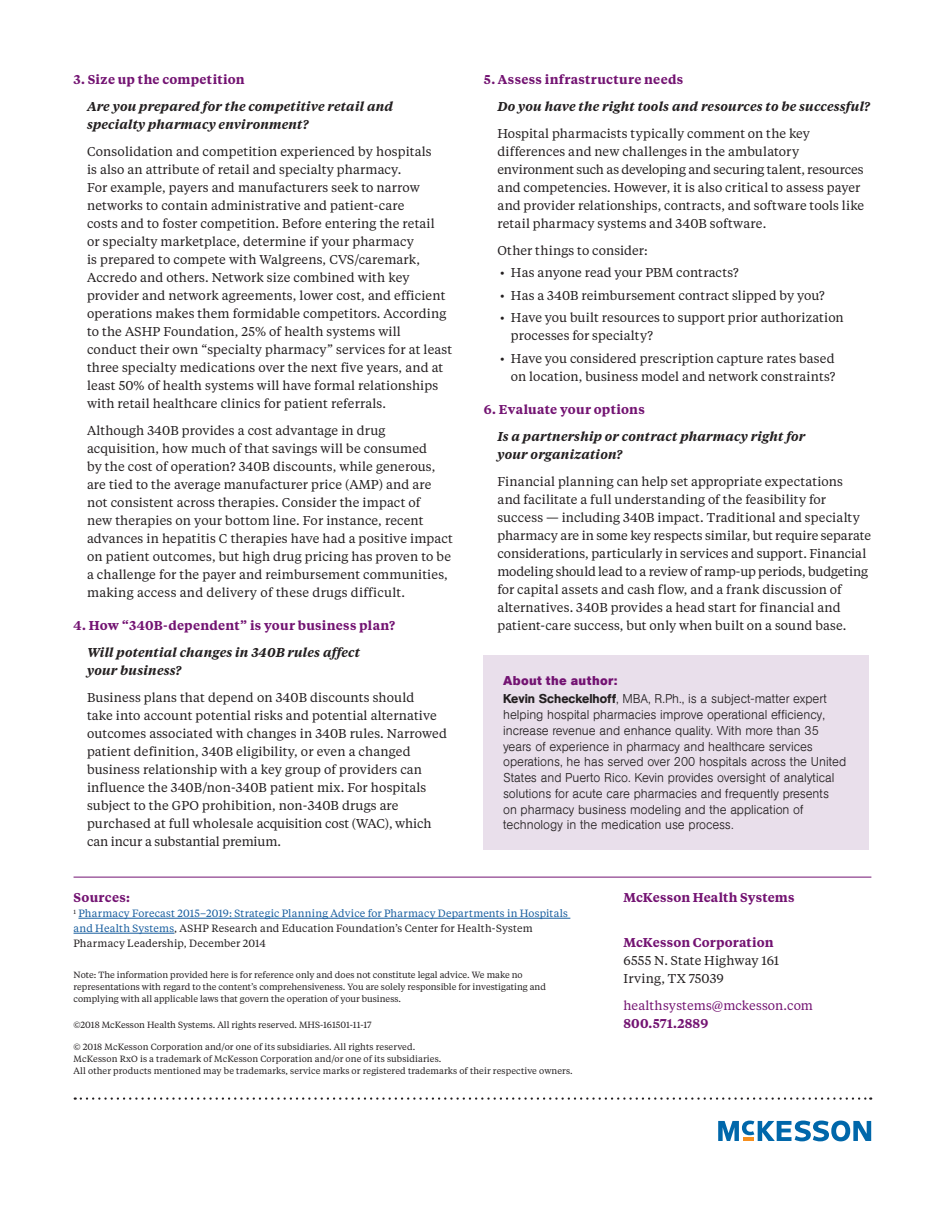
<style>
.page{position:relative;width:945px;height:1215px;background:#fff}
.page>*{position:absolute;margin:0;border:0;box-sizing:border-box;transform-origin:0 0}
.Text_Tiempos_Text_Re{font:12.75px/18px "Tiempos Text";letter-spacing:.01em;color:#231f20}
.Text_Tiempos_Text_Re-2{font:300 12.75px/15.8px "AG Book Pro";color:#231f20}
.Text_Tiempos_Text_Re-3{font:italic 600 12.75px/18px "Tiempos Text";letter-spacing:.01em;color:#231f20}
.Subheader{font:600 12.75px "Tiempos Text";letter-spacing:.025em;color:#731372}
.Text_Tiempos_Text_Re-4{font:12.75px/18px "Tiempos Text";letter-spacing:.01em;color:#731372}
.Text_Tiempos_Text_Re-5{font:600 12.75px "Tiempos Text";letter-spacing:.015em;color:#731372}
.Subheader-2{font:700 12.75px "AG Book Pro";letter-spacing:.025em;color:#731372}
.Legal___Copy_Right{font:10.5px/15px "Tiempos Text";letter-spacing:.02em;color:#175d9e}
.Text_Tiempos_Text_Re-6{font:9px/12px "Tiempos Text";color:#231f20}
.s1{font-weight:500}
.s2{color:#231f20}
.s3{font-weight:600;color:#731372}
.s4{font-weight:600}
</style>
<div class="page">
<hr style="left:74px;top:877px;width:797px;height:1px;background:#731372">
<hr style="left:78px;top:918px;width:492px;height:1px;background:#175d9e">
<hr style="left:74px;top:933px;width:100px;height:1px;background:#175d9e">
<div style="left:483px;top:655px;width:386px;height:195px;background:#e9dfeb"></div>
<svg style="left:718px;top:1121px;width:153px;height:20px"></svg>
<svg style="left:75px;top:1097px;width:796px;height:3px"></svg>
<p class="Subheader" style="left:74px;top:70px;width:173px">3. Size up the competition</p>
<p class="Text_Tiempos_Text_Re-3" style="left:87px;top:97px;width:308px">Are you prepared for the competitive retail and specialty pharmacy environment?</p>
<p class="Text_Tiempos_Text_Re" style="left:87px;top:142px;width:367px">Consolidation and competition experienced by hospitals<br>is also an attribute of retail and specialty pharmacy.<br>For example, payers and manufacturers seek to narrow networks to contain administrative and patient-care<br>costs and to foster competition. Before entering the retail<br>or specialty marketplace, determine if your pharmacy<br>is prepared to compete with Walgreens, CVS/caremark, Accredo and others. Network size combined with key provider and network agreements, lower cost, and efficient operations makes them formidable competitors. According to the ASHP Foundation, 25% of health systems will conduct their own “specialty pharmacy” services for at least three specialty medications over the next five years, and at least 50% of health systems will have formal relationships with retail healthcare clinics for patient referrals.</p>
<p class="Text_Tiempos_Text_Re" style="left:87px;top:421px;width:367px">Although 340B provides a cost advantage in drug acquisition, how much of that savings will be consumed<br>by the cost of operation? 340B discounts, while generous, are tied to the average manufacturer price (AMP) and are not consistent across therapies. Consider the impact of<br>new therapies on your bottom line. For instance, recent advances in hepatitis C therapies have had a positive impact on patient outcomes, but high drug pricing has proven to be a challenge for the payer and reimbursement communities, making access and delivery of these drugs difficult.</p>
<p class="Subheader" style="left:74px;top:616px;width:323px">4. How “340B-dependent” is your business plan?</p>
<p class="Text_Tiempos_Text_Re-3" style="left:87px;top:643px;width:275px">Will potential changes in 340B rules affect your business?</p>
<p class="Text_Tiempos_Text_Re" style="left:87px;top:688px;width:362px">Business plans that depend on 340B discounts should<br>take into account potential risks and potential alternative outcomes associated with changes in 340B rules. Narrowed patient definition, 340B eligibility, or even a changed business relationship with a key group of providers can influence the 340B/non-340B patient mix. For hospitals subject to the GPO prohibition, non-340B drugs are purchased at full wholesale acquisition cost (WAC), which can incur a substantial premium.</p>
<p class="Subheader" style="left:484px;top:70px;width:201px">5. Assess infrastructure needs</p>
<p class="Text_Tiempos_Text_Re-3" style="left:497px;top:97px;width:374px">Do you have the right tools and resources to be successful?</p>
<p class="Text_Tiempos_Text_Re" style="left:497px;top:124px;width:368px">Hospital pharmacists typically comment on the key differences and new challenges in the ambulatory environment such as developing and securing talent, resources and competencies. However, it is also critical to assess payer and provider relationships, contracts, and software tools like retail pharmacy systems and 340B software.</p>
<p class="Text_Tiempos_Text_Re" style="left:497px;top:241px;width:152px">Other things to consider:</p>
<p class="Text_Tiempos_Text_Re" style="left:500px;top:263px;width:240px">• Has anyone read your PBM contracts?</p>
<p class="Text_Tiempos_Text_Re" style="left:500px;top:286px;width:326px">• Has a 340B reimbursement contract slipped by you?</p>
<p class="Text_Tiempos_Text_Re" style="left:511px;top:308px;width:334px;text-indent:-11px">• Have you built resources to support prior authorization processes for specialty?</p>
<p class="Text_Tiempos_Text_Re" style="left:500px;top:349px;width:337px;text-align:right">• Have you considered prescription capture rates based on location, business model and network constraints?</p>
<p class="Subheader" style="left:484px;top:400px;width:162px">6. Evaluate your options</p>
<p class="Text_Tiempos_Text_Re-3" style="left:497px;top:427px;width:310px">Is a partnership or contract pharmacy right for your organization?</p>
<p class="Text_Tiempos_Text_Re" style="left:497px;top:472px;width:375px">Financial planning can help set appropriate expectations<br>and facilitate a full understanding of the feasibility for success — including 340B impact. Traditional and specialty pharmacy are in some key respects similar, but require separate considerations, particularly in services and support. Financial modeling should lead to a review of ramp-up periods, budgeting for capital assets and cash flow, and a frank discussion of alternatives. 340B provides a head start for financial and patient-care success, but only when built on a sound base.</p>
<p class="Subheader-2" style="left:503px;top:672px;width:116px">About the author:</p>
<p class="Text_Tiempos_Text_Re-2" style="left:503px;top:691px;width:345px"><span class="s1">Kevin Scheckelhoff</span>, MBA, R.Ph., is a subject-matter expert helping hospital pharmacies improve operational efficiency, increase revenue and enhance quality. With more than 35 years of experience in pharmacy and healthcare services operations, he has served over 200 hospitals across the United States and Puerto Rico. Kevin provides oversight of analytical solutions for acute care pharmacies and frequently presents<br>on pharmacy business modeling and the application of technology in the medication use process.</p>
<p class="Text_Tiempos_Text_Re-5" style="left:74px;top:889px;width:58px">Sources:</p>
<p class="Legal___Copy_Right" style="left:74px;top:905px;width:496px"><sup>1</sup> Pharmacy Forecast 2015–2019: Strategic Planning Advice for Pharmacy Departments in Hospitals and Health Systems<span class="s2">, ASHP Research and Education Foundation’s Center for Health-System<br>Pharmacy Leadership, December 2014</span></p>
<p class="Text_Tiempos_Text_Re-6" style="left:74px;top:969px;width:474px">Note: The information provided here is for reference only and does not constitute legal advice. We make no representations with regard to the content’s comprehensiveness. You are solely responsible for investigating and complying with all applicable laws that govern the operation of your business.</p>
<p class="Text_Tiempos_Text_Re-6" style="left:74px;top:1018px;width:300px">©2018 McKesson Health Systems. All rights reserved. MHS-161501-11-17</p>
<p class="Text_Tiempos_Text_Re-6" style="left:74px;top:1040px;width:343px">© 2018 McKesson Corporation and/or one of its subsidiaries. All rights reserved.</p>
<p class="Text_Tiempos_Text_Re-6" style="left:74px;top:1052px;width:369px">McKesson RxO is a trademark of McKesson Corporation and/or one of its subsidiaries.</p>
<p class="Text_Tiempos_Text_Re-6" style="left:74px;top:1064px;width:501px">All other products mentioned may be trademarks, service marks or registered trademarks of their respective owners.</p>
<p class="Text_Tiempos_Text_Re-5" style="left:623px;top:889px;width:173px">McKesson Health Systems</p>
<p class="Text_Tiempos_Text_Re" style="left:623px;top:933px;width:157px"><span class="s3">McKesson Corporation<br></span>6555 N. State Highway 161<br>Irving, TX 75039</p>
<p class="Text_Tiempos_Text_Re-4" style="left:623px;top:996px;width:191px">healthsystems@mckesson.com<br><span class="s4">800.571.2889</span></p>
</div>
